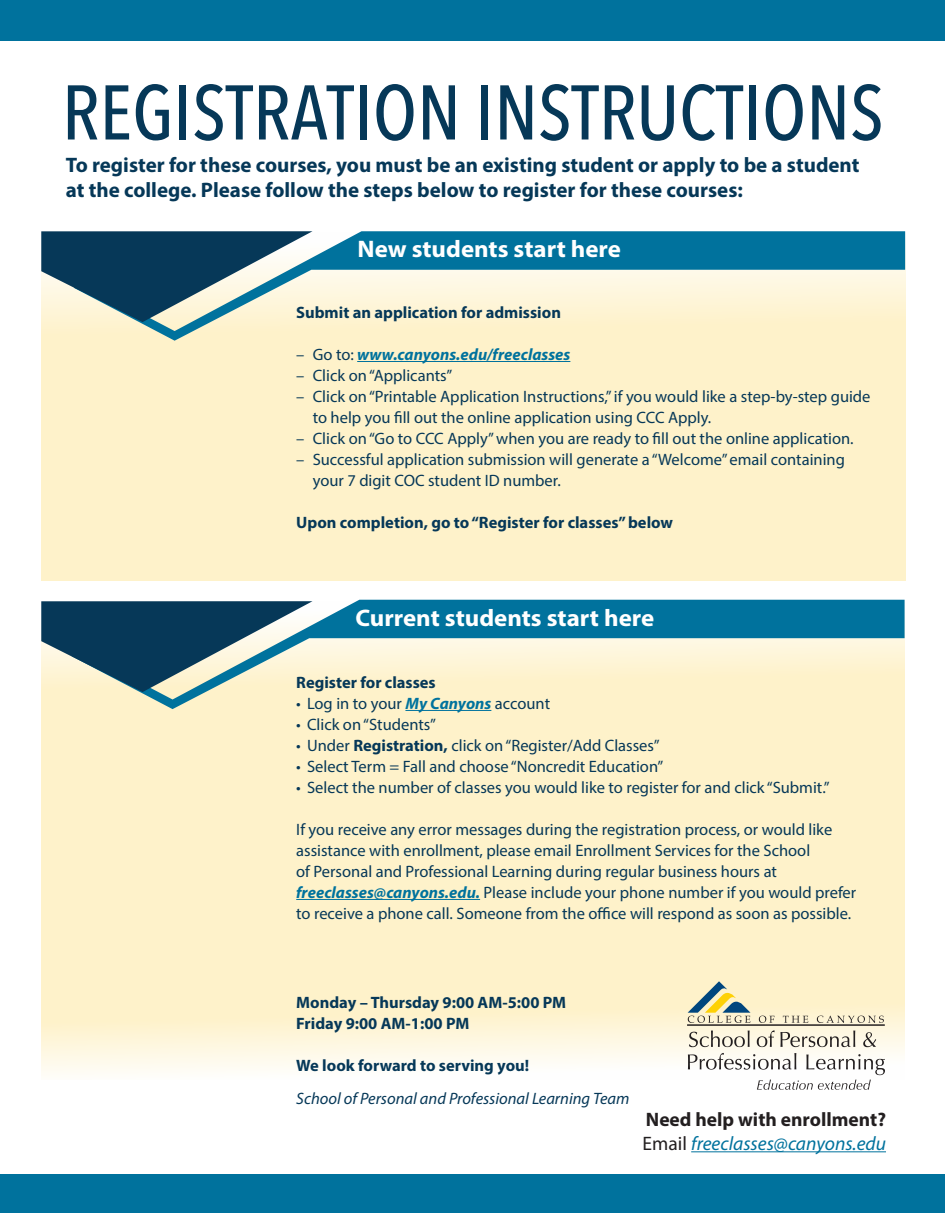
<style>
.page{position:relative;width:945px;height:1215px;background:#fff}
.page>*{position:absolute;margin:0;border:0;box-sizing:border-box;transform-origin:0 0}
.t1{font:500 76.5px "Avenir Next Condensed";color:#063858}
.t2{font:700 24px "Myriad Pro";color:#fff;scale:1.04 1}
.t3{font:700 21px/25.5px "Myriad Pro";color:#063858}
.t4{font:italic 19.5px "Myriad Pro";color:#00729d}
.t5{font:700 19.5px "Myriad Pro";color:#231f20}
.t6{font:16.5px/21px "Myriad Pro";color:#063858}
.t7{font:700 16.5px "Myriad Pro";color:#063858}
.t8{font:italic 16.5px "Myriad Pro";color:#063858}
.t9{font:italic 700 16.5px "Myriad Pro";color:#00729d}
.s1{font-weight:400;font-style:normal;color:#063858}
.s2{font-weight:700;font-style:italic;color:#00729d}
.s3{font-weight:700}
.s4{font-style:normal;color:#231f20}
</style>
<div class="page">
<div style="left:41px;top:601px;width:863px;height:291px;background:#fef2ca"></div>
<div style="left:41px;top:232px;width:865px;height:348px;background:#fef2ca"></div>
<svg style="left:41px;top:892px;width:863px;height:181px;background:#fdf3d0"></svg>
<svg style="left:139px;top:231px;width:766px;height:110px"></svg>
<svg style="left:41px;top:231px;width:272px;height:91px;background:#60818d"></svg>
<div style="left:1px;top:0;width:944px;height:40px;background:#00729d"></div>
<hr style="left:691px;top:1151px;width:195px;height:1px;background:#00729d">
<div style="left:1px;top:1174px;width:944px;height:39px;background:#00729d"></div>
<hr style="left:357px;top:361px;width:213px;height:1px;background:#00729d">
<svg style="left:140px;top:600px;width:765px;height:109px"></svg>
<svg style="left:41px;top:601px;width:272px;height:91px"></svg>
<hr style="left:405px;top:710px;width:86px;height:1px;background:#00729d">
<hr style="left:296px;top:899px;width:184px;height:1px;background:#00729d">
<svg style="left:759px;top:1016px;width:16px;height:7px"></svg>
<svg style="left:783px;top:1016px;width:25px;height:7px"></svg>
<svg style="left:817px;top:1016px;width:67px;height:7px"></svg>
<hr style="left:687px;top:1025px;width:198px;height:1px;background:#231f20">
<svg style="left:688px;top:981px;width:63px;height:42px;background:#c8c9a8"></svg>
<svg style="left:689px;top:1031px;width:61px;height:16px"></svg>
<svg style="left:757px;top:1030px;width:98px;height:17px;background:#d0cabc"></svg>
<svg style="left:863px;top:1032px;width:13px;height:15px"></svg>
<svg style="left:688px;top:1053px;width:197px;height:37px"></svg>
<p class="t1" style="left:62px;top:66px;width:823px">REGISTRATION INSTRUCTIONS</p>
<p class="t3" style="left:66px;top:151px;width:795px">To register for these courses, you must be an existing student or apply to be a student at the college. Please follow the steps below to register for these courses:</p>
<p class="t2" style="left:358px;top:233px;width:255px">New students start here</p>
<p class="t7" style="left:296px;top:302px;width:266px">Submit an application for admission</p>
<p class="t9" style="left:296px;top:344px;width:276px"><span class="s1">– Go to:</span> www.canyons.edu/freeclasses</p>
<p class="t6" style="left:296px;top:365px;width:158px">– Click on “Applicants”</p>
<p class="t6" style="left:313px;top:386px;width:559px;text-indent:-16px">– Click on “Printable Application Instructions,” if you would like a step-by-step guide to help you fill out the online application using CCC Apply.</p>
<p class="t6" style="left:296px;top:428px;width:559px">– Click on “Go to CCC Apply” when you are ready to fill out the online application.</p>
<p class="t6" style="left:313px;top:449px;width:534px;text-indent:-16px">– Successful application submission will generate a “Welcome” email containing your 7 digit COC student ID number.</p>
<p class="t7" style="left:296px;top:512px;width:378px">Upon completion, go to “Register for classes” below</p>
<p class="t2" style="left:356px;top:602px;width:289px">Current students start here</p>
<p class="t7" style="left:296px;top:671px;width:141px">Register for classes</p>
<p class="t6" style="left:296px;top:693px;width:255px">• Log in to your <span class="s2">My Canyons</span> account</p>
<p class="t6" style="left:296px;top:714px;width:141px">• Click on “Students”</p>
<p class="t6" style="left:296px;top:735px;width:365px">• Under <span class="s3">Registration,</span> click on “Register/Add Classes”</p>
<p class="t6" style="left:296px;top:756px;width:369px">• Select Term = Fall and choose “Noncredit Education”</p>
<p class="t6" style="left:296px;top:777px;width:535px">• Select the number of classes you would like to register for and click “Submit.”</p>
<p class="t6" style="left:296px;top:819px;width:562px">If you receive any error messages during the registration process, or would like assistance with enrollment, please email Enrollment Services for the School<br>of Personal and Professional Learning during regular business hours at <span class="s2">freeclasses@canyons.edu.</span> Please include your phone number if you would prefer to receive a phone call. Someone from the office will respond as soon as possible.</p>
<p class="t7" style="left:296px;top:992px;width:271px">Monday – Thursday 9:00 AM-5:00 PM</p>
<p class="t7" style="left:296px;top:1013px;width:175px">Friday 9:00 AM-1:00 PM</p>
<p class="t7" style="left:296px;top:1055px;width:235px">We look forward to serving you!</p>
<p class="t8" style="left:296px;top:1088px;width:335px">School of Personal and Professional Learning Team</p>
<p class="t5" style="left:646px;top:1107px;width:242px">Need help with enrollment?</p>
<p class="t4" style="left:643px;top:1131px;width:245px"><span class="s4">Email</span> freeclasses@canyons.edu</p>
</div>
